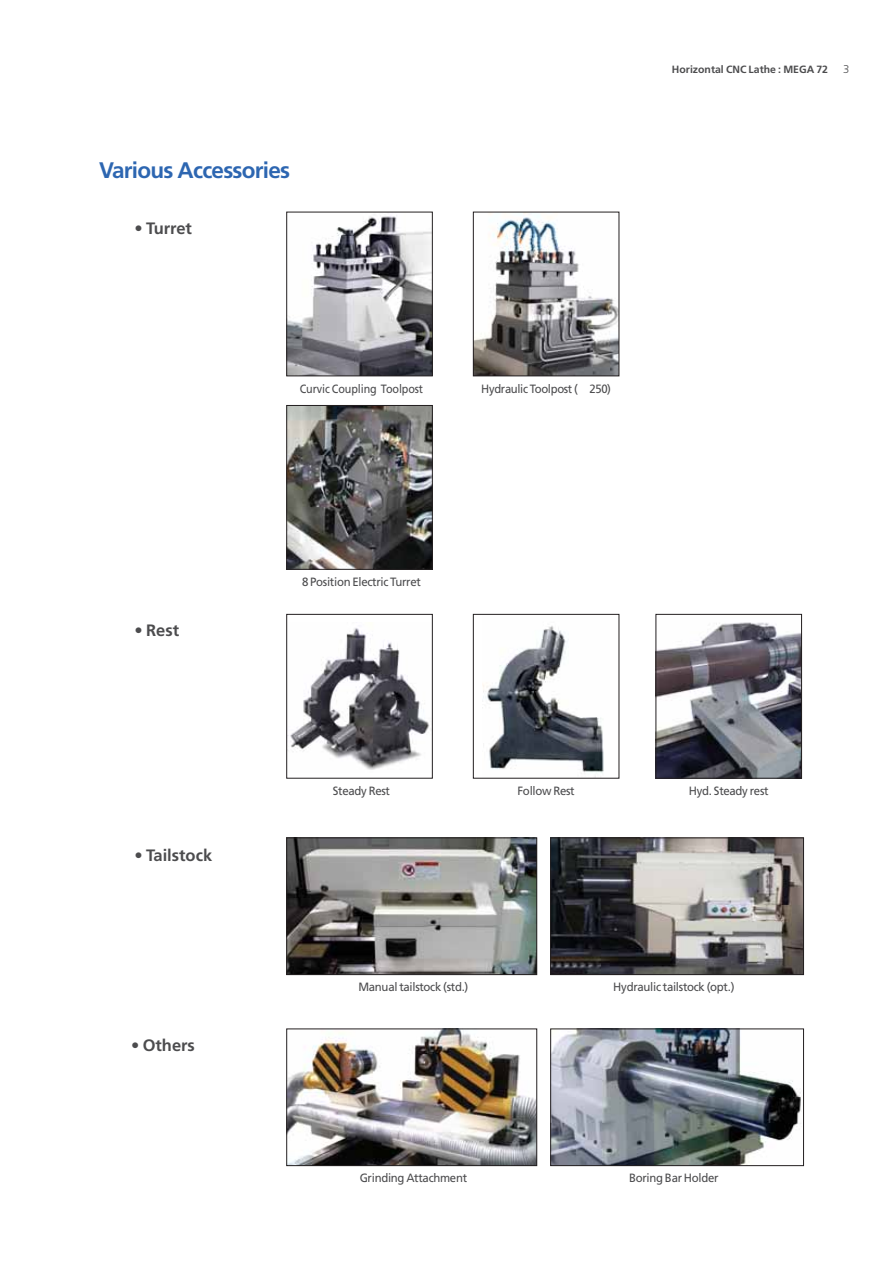
<style>
.page{position:relative;width:893px;height:1263px;background:#fff}
.page>*{position:absolute;margin:0;border:0;box-sizing:border-box;transform-origin:0 0}
.t1{font:700 22.5px "Frutiger";letter-spacing:-.035em;color:#2d66b1}
.t2{font:700 16.5px "Frutiger";color:#4c4c4e}
.t3{font:12px "Frutiger";letter-spacing:-.025em;color:#4c4c4e;scale:.95 1}
.t4{font:12px "Frutiger";letter-spacing:-.025em;color:#4c4c4e;scale:.9 1}
.t5{font:12px "Frutiger";letter-spacing:-.025em;color:#4c4c4e;scale:.94 1}
.t6{font:300 11.25px "Frutiger";color:#4c4c4e}
.t7{font:700 10.5px "Frutiger";color:#4c4c4e}
</style>
<div class="page">
<img style="left:290px;top:628px;width:140px;height:142px">
<img style="left:482px;top:626px;width:122px;height:147px">
<div style="left:473px;top:614px;width:146px;height:164px;border:1px solid #231f20"></div>
<img style="left:658px;top:622px;width:142px;height:154px">
<div style="left:656px;top:614px;width:146px;height:164px;border:1px solid #231f20"></div>
<img style="left:552px;top:1031px;width:249px;height:133px">
<div style="left:550px;top:1029px;width:254px;height:137px;border:1px solid #231f20"></div>
<img style="left:552px;top:840px;width:250px;height:133px">
<div style="left:550px;top:838px;width:254px;height:137px;border:1px solid #231f20"></div>
<img style="left:289px;top:1031px;width:246px;height:133px">
<div style="left:287px;top:1029px;width:250px;height:137px;border:1px solid #231f20"></div>
<img style="left:289px;top:840px;width:246px;height:133px">
<div style="left:287px;top:838px;width:250px;height:137px;border:1px solid #231f20"></div>
<img style="left:289px;top:215px;width:141px;height:159px">
<div style="left:287px;top:212px;width:145px;height:164px;border:1px solid #231f20"></div>
<img style="left:475px;top:215px;width:142px;height:159px">
<div style="left:473px;top:212px;width:146px;height:164px;border:1px solid #231f20"></div>
<img style="left:289px;top:407px;width:141px;height:160px">
<div style="left:287px;top:405px;width:145px;height:164px;border:1px solid #231f20"></div>
<h1 class="t1" style="left:99px;top:161px;width:192px">Various Accessories</h1>
<h2 class="t2" style="left:134px;top:221px;width:59px">• Turret</h2>
<p class="t4" style="left:300px;top:384px;width:139px">Curvic Coupling Toolpost</p>
<p class="t5" style="left:481px;top:384px;width:140px">Hydraulic Toolpost ( 250)</p>
<p class="t7" style="left:672px;top:65px;width:158px">Horizontal CNC Lathe : MEGA 72</p>
<p class="t6" style="left:843px;top:65px;width:8px">3</p>
<h2 class="t2" style="left:134px;top:624px;width:46px">• Rest</h2>
<h2 class="t2" style="left:134px;top:849px;width:79px">• Tailstock</h2>
<h2 class="t2" style="left:131px;top:1038px;width:65px">• Others</h2>
<p class="t3" style="left:302px;top:577px;width:127px">8 Position Electric Turret</p>
<p class="t3" style="left:333px;top:786px;width:62px">Steady Rest</p>
<p class="t3" style="left:518px;top:786px;width:62px">Follow Rest</p>
<p class="t3" style="left:689px;top:786px;width:85px">Hyd. Steady rest</p>
<p class="t3" style="left:358px;top:982px;width:117px">Manual tailstock (std.)</p>
<p class="t3" style="left:360px;top:1173px;width:115px">Grinding Attachment</p>
<p class="t3" style="left:613px;top:982px;width:129px">Hydraulic tailstock (opt.)</p>
<p class="t3" style="left:629px;top:1173px;width:96px">Boring Bar Holder</p>
</div>
